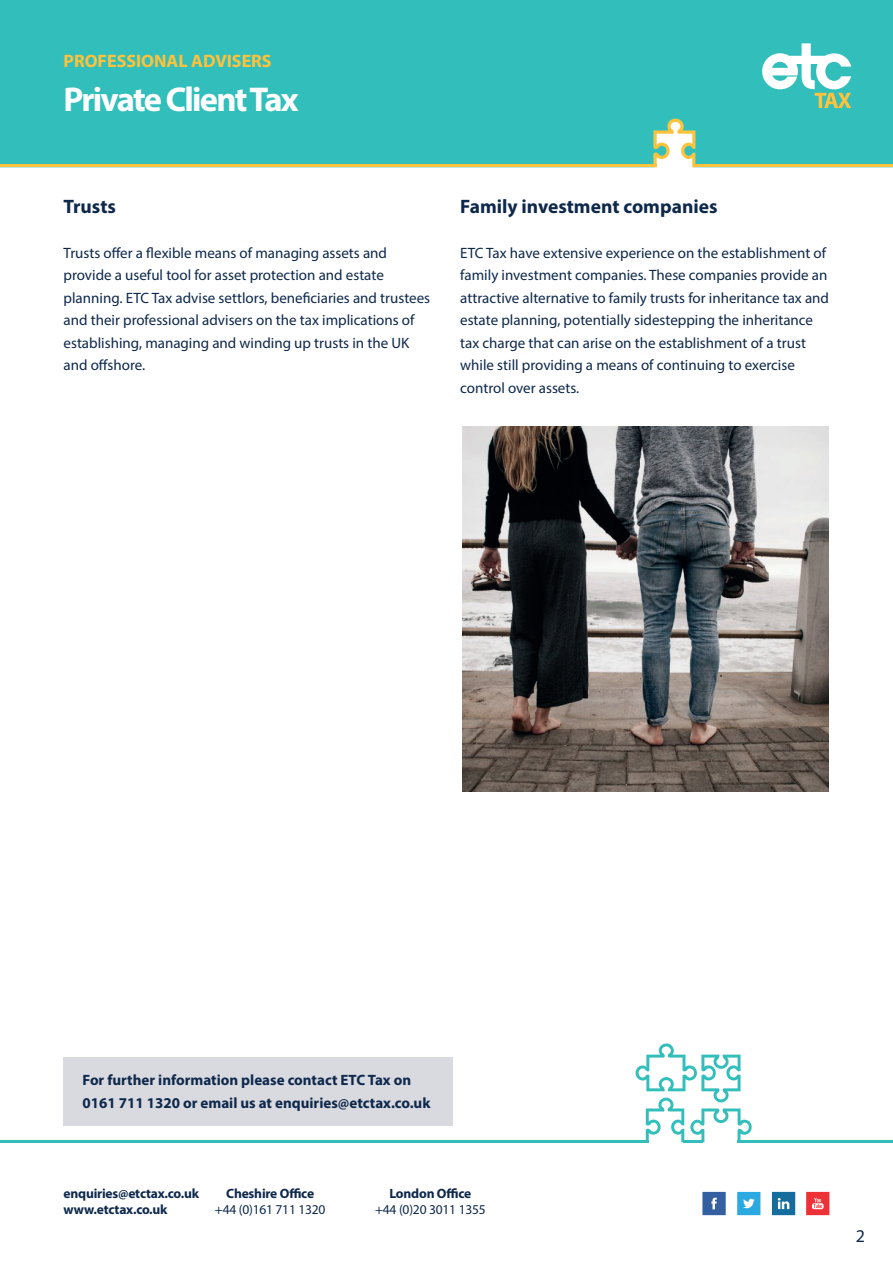
<style>
.page{position:relative;width:893px;height:1263px;background:#fff}
.page>*{position:absolute;margin:0;border:0;box-sizing:border-box;transform-origin:0 0}
.t1{font:700 34.5px "Myriad Pro";letter-spacing:-.05em;color:#fff}
.t2{font:700 19.5px "Myriad Pro";color:#0e284b}
.t3{font:700 18px "Myriad Pro";color:#fec23c}
.t4{font:18px "Myriad Pro";color:#0e284b}
.t5{font:15px/22.5px "Myriad Pro";color:#0e284b}
.t6{font:700 15px/22.5px "Myriad Pro";color:#0e284b}
.t7{font:700 13.5px/16.2px "Myriad Pro";letter-spacing:-.015em;color:#0e284b}
.t8{font:13.5px "Myriad Pro";letter-spacing:-.015em;color:#0e284b}
</style>
<div class="page">
<div style="left:0;top:0;width:893px;height:165px;background:#32bfbb"></div>
<svg style="left:702px;top:1192px;width:24px;height:23px"></svg>
<svg style="left:737px;top:1192px;width:23px;height:23px"></svg>
<svg style="left:772px;top:1192px;width:23px;height:23px"></svg>
<svg style="left:806px;top:1192px;width:23px;height:23px"></svg>
<svg style="left:762px;top:43px;width:89px;height:65px"></svg>
<hr style="left:738px;top:1140px;width:155px;height:2px;background:#32bfbb">
<hr style="left:0;top:1140px;width:649px;height:2px;background:#32bfbb">
<svg style="left:635px;top:1043px;width:117px;height:99px"></svg>
<hr style="left:694px;top:165px;width:199px;height:2px;background:#fec23c">
<hr style="left:0;top:165px;width:657px;height:2px;background:#fec23c">
<svg style="left:653px;top:119px;width:42px;height:48px"></svg>
<img style="left:462px;top:426px;width:366px;height:366px">
<div style="left:64px;top:1057px;width:389px;height:68px;background:#d9d9e0"></div>
<p class="t3" style="left:64px;top:55px;width:210px">PROFESSIONAL ADVISERS</p>
<h1 class="t1" style="left:64px;top:86px;width:237px">Private Client Tax</h1>
<h2 class="t2" style="left:64px;top:199px;width:54px">Trusts</h2>
<p class="t5" style="left:64px;top:243px;width:368px">Trusts offer a flexible means of managing assets and provide a useful tool for asset protection and estate planning. ETC Tax advise settlors, beneficiaries and trustees and their professional advisers on the tax implications of establishing, managing and winding up trusts in the UK and offshore.</p>
<h2 class="t2" style="left:460px;top:199px;width:259px">Family investment companies</h2>
<p class="t5" style="left:460px;top:243px;width:370px">ETC Tax have extensive experience on the establishment of family investment companies. These companies provide an attractive alternative to family trusts for inheritance tax and estate planning, potentially sidestepping the inheritance tax charge that can arise on the establishment of a trust while still providing a means of continuing to exercise control over assets.</p>
<p class="t6" style="left:82px;top:1070px;width:349px">For further information please contact ETC Tax on<br>0161 711 1320 or email us at enquiries@etctax.co.uk</p>
<p class="t7" style="left:64px;top:1186px;width:137px">enquiries@etctax.co.uk www.etctax.co.uk</p>
<p class="t7" style="left:226px;top:1186px;width:89px">Cheshire Office</p>
<p class="t8" style="left:215px;top:1204px;width:112px">+44 (0)161 711 1320</p>
<p class="t7" style="left:389px;top:1186px;width:83px">London Office</p>
<p class="t8" style="left:375px;top:1204px;width:112px">+44 (0)20 3011 1355</p>
<p class="t4" style="left:856px;top:1229px;width:11px">2</p>
</div>
